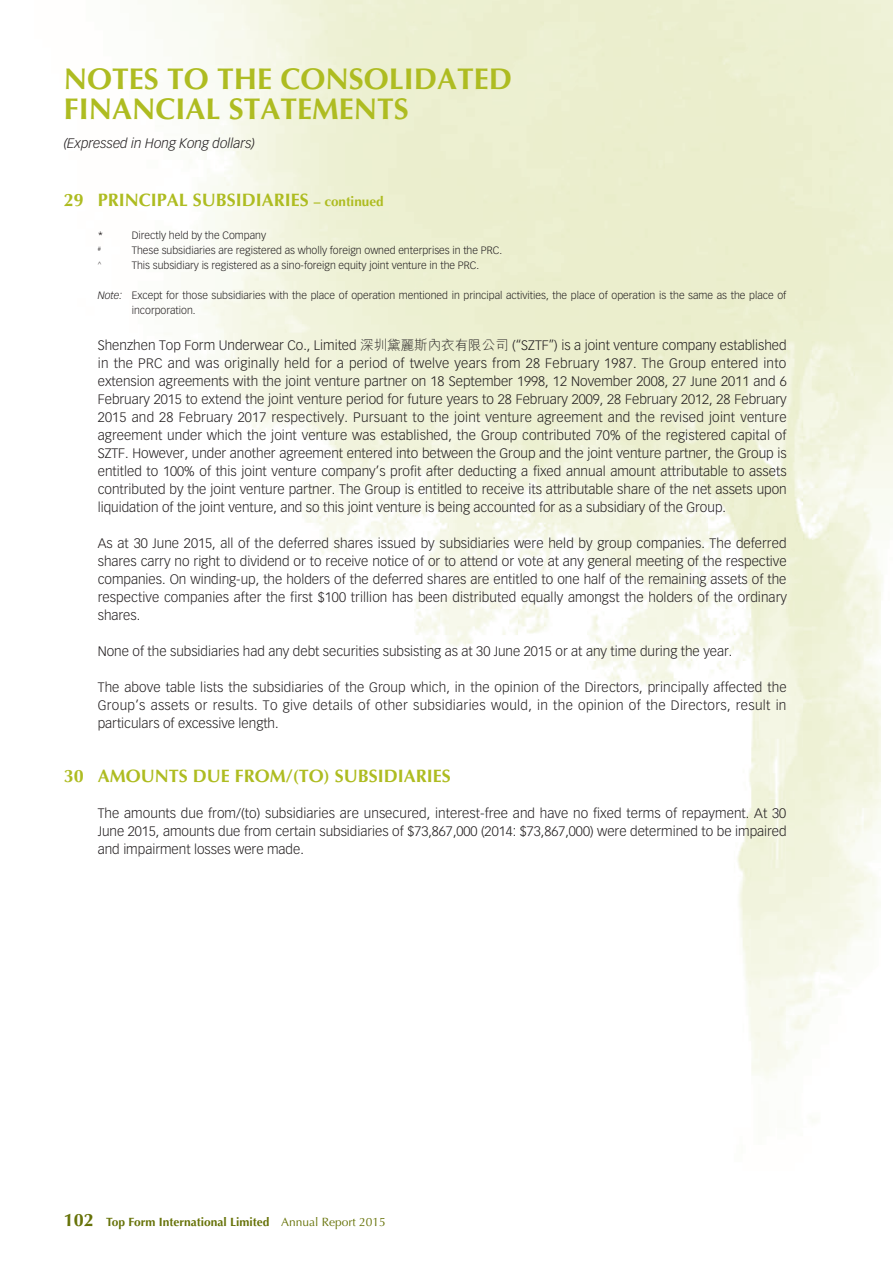
<style>
.page{position:relative;width:893px;height:1263px;background:#fff}
.page>*{position:absolute;margin:0;border:0;box-sizing:border-box;transform-origin:0 0}
.t1{font:700 30px/30px "Optima LT Std";color:#aebc21}
._01_H1{font:700 18px "Optima LT Std";color:#aebc21}
._00_txt{font:300 13.5px/18px "Vectora LT Std";color:#231f20;text-align:justify}
.t2{font:italic 300 13.5px "Vectora LT Std";color:#231f20}
.t3{font:700 12px "Optima LT Std";color:#677309}
._06_Notes{font:300 10.5px/15px "Vectora LT Std";color:#231f20}
._06_Notes-2{font:300 6.15px "Vectora LT Std";color:#231f20}
.s1{font-size:13.5px}
.s2{font-style:italic}
.s3{font-family:"M Hei HK"}
.s4{font-size:18px}
.s5{font-weight:400}
</style>
<div class="page">
<h1 class="t1" style="left:64px;top:64px;width:450px">NOTES TO THE CONSOLIDATED<br>FINANCIAL STATEMENTS</h1>
<p class="t2" style="left:64px;top:135px;width:193px">(Expressed in Hong Kong dollars)</p>
<p class="_01_H1" style="left:64px;top:190px;width:321px">29 PRINCIPAL SUBSIDIARIES <span class="s1">– continued</span></p>
<p class="_06_Notes" style="left:98px;top:228px;width:7px">*</p>
<p class="_06_Notes" style="left:132px;top:228px;width:136px">Directly held by the Company</p>
<p class="_06_Notes-2" style="left:98px;top:245px;width:5px">#</p>
<p class="_06_Notes" style="left:132px;top:243px;width:372px">These subsidiaries are registered as wholly foreign owned enterprises in the PRC.</p>
<p class="_06_Notes-2" style="left:98px;top:260px;width:5px">^</p>
<p class="_06_Notes" style="left:132px;top:258px;width:349px">This subsidiary is registered as a sino-foreign equity joint venture in the PRC.</p>
<p class="_06_Notes" style="left:132px;top:288px;width:656px;text-indent:-34px"><span class="s2">Note:</span> Except for those subsidiaries with the place of operation mentioned in principal activities, the place of operation is the same as the place of incorporation.</p>
<p class="_00_txt" style="left:98px;top:337px;width:690px">Shenzhen Top Form Underwear Co., Limited <span class="s3">深圳黛麗斯內衣有限公司</span> (“SZTF”) is a joint venture company established in the PRC and was originally held for a period of twelve years from 28 February 1987. The Group entered into extension agreements with the joint venture partner on 18 September 1998, 12 November 2008, 27 June 2011 and 6<br>February 2015 to extend the joint venture period for future years to 28 February 2009, 28 February 2012, 28 February 2015 and 28 February 2017 respectively. Pursuant to the joint venture agreement and the revised joint venture agreement under which the joint venture was established, the Group contributed 70% of the registered capital of SZTF. However, under another agreement entered into between the Group and the joint venture partner, the Group is entitled to 100% of this joint venture company’s profit after deducting a fixed annual amount attributable to assets contributed by the joint venture partner. The Group is entitled to receive its attributable share of the net assets upon liquidation of the joint venture, and so this joint venture is being accounted for as a subsidiary of the Group.</p>
<p class="_00_txt" style="left:98px;top:535px;width:691px">As at 30 June 2015, all of the deferred shares issued by subsidiaries were held by group companies. The deferred shares carry no right to dividend or to receive notice of or to attend or vote at any general meeting of the respective companies. On winding-up, the holders of the deferred shares are entitled to one half of the remaining assets of the respective companies after the first $100 trillion has been distributed equally amongst the holders of the ordinary shares.</p>
<p class="_00_txt" style="left:98px;top:643px;width:636px">None of the subsidiaries had any debt securities subsisting as at 30 June 2015 or at any time during the year.</p>
<p class="_00_txt" style="left:98px;top:679px;width:690px">The above table lists the subsidiaries of the Group which, in the opinion of the Directors, principally affected the Group’s assets or results. To give details of other subsidiaries would, in the opinion of the Directors, result in particulars of excessive length.</p>
<p class="_01_H1" style="left:64px;top:766px;width:389px">30 AMOUNTS DUE FROM/(TO) SUBSIDIARIES</p>
<p class="_00_txt" style="left:98px;top:805px;width:690px">The amounts due from/(to) subsidiaries are unsecured, interest-free and have no fixed terms of repayment. At 30<br>June 2015, amounts due from certain subsidiaries of $73,867,000 (2014: $73,867,000) were determined to be impaired and impairment losses were made.</p>
<p class="t3" style="left:64px;top:1215px;width:323px"><span class="s4">102</span> Top Form International Limited <span class="s5">Annual Report 2015</span></p>
</div>
